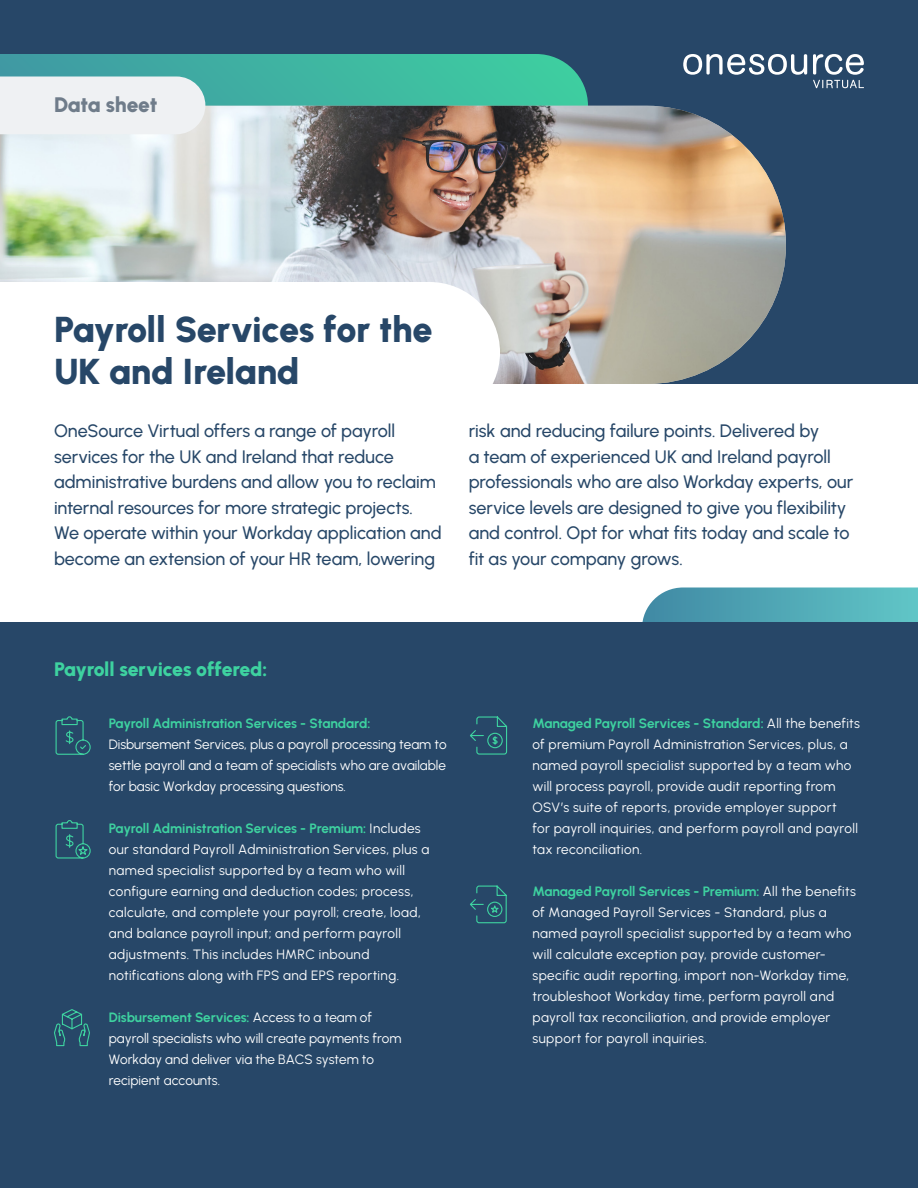
<style>
.page{position:relative;width:918px;height:1188px;background:#fff}
.page>*{position:absolute;margin:0;border:0;box-sizing:border-box;transform-origin:0 0}
.t1{font:900 36px/42px "Urbanist";letter-spacing:-.015em;color:#274768}
.t2{font:900 21px "Urbanist";letter-spacing:-.01em;color:#6f7c8a}
.t3{font:900 19.5px "Urbanist";letter-spacing:-.015em;color:#3ed2a0}
.t4{font:500 18px/25.5px "Urbanist";color:#274768}
.t5{font:13.5px/21px "Urbanist";letter-spacing:.025em;color:#fff}
.t6{font:13.5px/21px "Urbanist";color:#fff}
.s1{font-weight:700;color:#3ed2a0}
</style>
<div class="page">
<svg style="left:642px;top:588px;width:276px;height:35px;background:#55a8b6"></svg>
<div style="left:0;top:623px;width:918px;height:565px;background:#274768"></div>
<div style="left:0;top:0;width:918px;height:384px;background:#274768"></div>
<svg style="left:0;top:54px;width:588px;height:52px;background:#3eb4a0"></svg>
<img style="left:0;top:106px;width:786px;height:278px">
<svg style="left:683px;top:54px;width:124px;height:21px"></svg>
<svg style="left:813px;top:54px;width:51px;height:34px"></svg>
<div style="left:0;top:282px;width:500px;height:102px;background:#fff"></div>
<div style="left:0;top:76px;width:205px;height:58px;background:#eff1f3"></div>
<svg style="left:55px;top:716px;width:36px;height:39px"></svg>
<svg style="left:54px;top:1009px;width:36px;height:38px"></svg>
<svg style="left:470px;top:716px;width:38px;height:39px"></svg>
<svg style="left:470px;top:885px;width:37px;height:39px"></svg>
<svg style="left:55px;top:820px;width:36px;height:39px"></svg>
<p class="t2" style="left:54px;top:90px;width:105px">Data sheet</p>
<p class="t1" style="left:54px;top:306px;width:380px">Payroll Services for the<br>UK and Ireland</p>
<p class="t4" style="left:54px;top:418px;width:389px">OneSource Virtual offers a range of payroll services for the UK and Ireland that reduce administrative burdens and allow you to reclaim internal resources for more strategic projects.<br>We operate within your Workday application and become an extension of your HR team, lowering</p>
<p class="t4" style="left:469px;top:418px;width:386px">risk and reducing failure points. Delivered by<br>a team of experienced UK and Ireland payroll professionals who are also Workday experts, our service levels are designed to give you flexibility and control. Opt for what fits today and scale to fit as your company grows.</p>
<p class="t3" style="left:54px;top:655px;width:215px">Payroll services offered:</p>
<p class="t6" style="left:109px;top:713px;width:339px"><span class="s1">Payroll Administration Services - Standard:<br></span>Disbursement Services, plus a payroll processing team to settle payroll and a team of specialists who are available for basic Workday processing questions.</p>
<p class="t5" style="left:109px;top:818px;width:322px"><span class="s1">Payroll Administration Services - Premium:</span> Includes our standard Payroll Administration Services, plus a named specialist supported by a team who will configure earning and deduction codes; process, calculate, and complete your payroll; create, load, and balance payroll input; and perform payroll adjustments. This includes HMRC inbound notifications along with FPS and EPS reporting.</p>
<p class="t6" style="left:109px;top:1007px;width:294px"><span class="s1">Disbursement Services:</span> Access to a team of payroll specialists who will create payments from Workday and deliver via the BACS system to recipient accounts.</p>
<p class="t5" style="left:532px;top:713px;width:329px"><span class="s1">Managed Payroll Services - Standard:</span> All the benefits of premium Payroll Administration Services, plus, a named payroll specialist supported by a team who will process payroll, provide audit reporting from OSV’s suite of reports, provide employer support<br>for payroll inquiries, and perform payroll and payroll tax reconciliation.</p>
<p class="t5" style="left:532px;top:881px;width:325px"><span class="s1">Managed Payroll Services - Premium:</span> All the benefits of Managed Payroll Services - Standard, plus a named payroll specialist supported by a team who will calculate exception pay, provide customer&shy;specific audit reporting, import non-Workday time, troubleshoot Workday time, perform payroll and payroll tax reconciliation, and provide employer support for payroll inquiries.</p>
</div>
